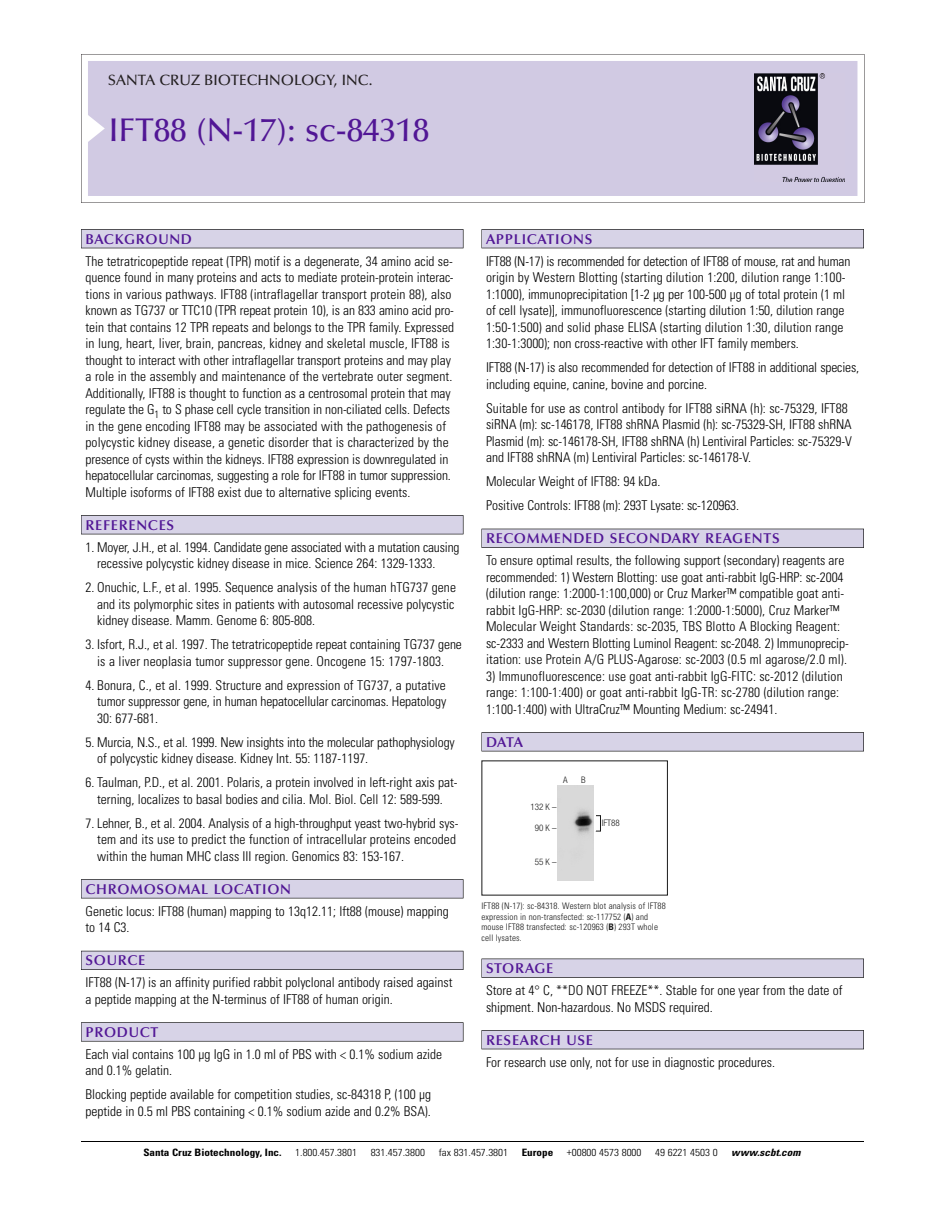
<style>
.page{position:relative;width:945px;height:1215px;background:#fff}
.page>*{position:absolute;margin:0;border:0;box-sizing:border-box;transform-origin:0 0}
.t1{font:500 33px "Optima";color:#511695}
.t2{font:500 15px "Optima";color:#231f20}
.t3{font:600 14.25px "Optima";letter-spacing:.05em;color:#511695}
.t4{font:300 condensed 13.5px/16.5px "Univers";color:#000}
.t5{font:300 condensed 10.2px "Univers";color:#000;scale:1.1 1}
.t6{font:700 condensed 10.2px "Univers";color:#000;scale:1.1 1}
.t7{font:italic 700 condensed 10.2px "Univers";letter-spacing:.005em;color:#000;scale:1.1 1}
.t8{font:9px/10.5px "Univers Condensed Light+DXEPWI";letter-spacing:.015em;color:#191919}
.t9{font:9px "Helvetica Neue Light Cond+VWLDMG";color:#191919}
.s1{font-family:"Univers Condensed Bold+RXSTMB"}
</style>
<div class="page">
<svg style="left:81px;top:54px;width:783px;height:149px"></svg>
<div style="left:88px;top:61px;width:769px;height:135px;background:#d1cae3"></div>
<img style="left:755px;top:74px;width:90px;height:108px">
<div style="left:81px;top:229px;width:382px;height:19px;background:#525156"></div>
<div style="left:81px;top:230px;width:382px;height:18px;background:#d7d3e7"></div>
<div style="left:81px;top:515px;width:382px;height:19px;background:#525155"></div>
<div style="left:81px;top:516px;width:382px;height:18px;background:#d7d3e7"></div>
<div style="left:81px;top:879px;width:382px;height:19px;background:#545357"></div>
<div style="left:81px;top:880px;width:382px;height:18px;background:#d7d3e7"></div>
<div style="left:81px;top:951px;width:382px;height:19px;background:#54535a"></div>
<div style="left:81px;top:951px;width:382px;height:18px;background:#d7d3e7"></div>
<svg style="left:81px;top:1022px;width:382px;height:20px"></svg>
<div style="left:81px;top:1023px;width:382px;height:18px;background:#d7d3e7"></div>
<div style="left:482px;top:229px;width:382px;height:19px;background:#525156"></div>
<div style="left:482px;top:230px;width:381px;height:18px;background:#d7d3e7"></div>
<div style="left:482px;top:529px;width:382px;height:19px;background:#515055"></div>
<div style="left:482px;top:529px;width:381px;height:18px;background:#d7d3e7"></div>
<div style="left:482px;top:732px;width:382px;height:19px;background:#545357"></div>
<div style="left:482px;top:733px;width:381px;height:18px;background:#d7d3e7"></div>
<div style="left:482px;top:959px;width:382px;height:19px;background:#545356"></div>
<div style="left:482px;top:959px;width:381px;height:18px;background:#d7d3e7"></div>
<div style="left:482px;top:1030px;width:382px;height:19px;background:#525156"></div>
<div style="left:482px;top:1031px;width:381px;height:18px;background:#d7d3e7"></div>
<hr style="left:81px;top:1141px;width:783px;height:1px;background:#000">
<img style="left:558px;top:786px;width:36px;height:95px">
<div style="left:596px;top:816px;width:5px;height:15px;border:1px solid #191919"></div>
<p class="t2" style="left:108px;top:74px;width:266px">SANTA CRUZ BIOTECHNOLOGY, INC.</p>
<h1 class="t1" style="left:108px;top:117px;width:323px">IFT88 (N-17): sc-84318</h1>
<p class="t3" style="left:86px;top:233px;width:108px">BACKGROUND</p>
<p class="t4" style="left:86px;top:254px;width:370px">The tetratricopeptide repeat (TPR) motif is a degenerate, 34 amino acid se&shy;quence found in many proteins and acts to mediate protein-protein interac&shy;tions in various pathways. IFT88 (intraflagellar transport protein 88), also known as TG737 or TTC10 (TPR repeat protein 10), is an 833 amino acid pro&shy;tein that contains 12 TPR repeats and belongs to the TPR family. Expressed in lung, heart, liver, brain, pancreas, kidney and skeletal muscle, IFT88 is thought to interact with other intraflagellar transport proteins and may play a role in the assembly and maintenance of the vertebrate outer segment.<br>Additionally, IFT88 is thought to function as a centrosomal protein that may regulate the G<sub>1</sub> to S phase cell cycle transition in non-ciliated cells. Defects in the gene encoding IFT88 may be associated with the pathogenesis of polycystic kidney disease, a genetic disorder that is characterized by the presence of cysts within the kidneys. IFT88 expression is downregulated in hepatocellular carcinomas, suggesting a role for IFT88 in tumor suppression.<br>Multiple isoforms of IFT88 exist due to alternative splicing events.</p>
<p class="t3" style="left:86px;top:519px;width:90px">REFERENCES</p>
<p class="t4" style="left:97px;top:540px;width:364px;text-indent:-12px">1. Moyer, J.H., et al. 1994. Candidate gene associated with a mutation causing recessive polycystic kidney disease in mice. Science 264: 1329-1333.</p>
<p class="t4" style="left:97px;top:580px;width:360px;text-indent:-12px">2. Onuchic, L.F., et al. 1995. Sequence analysis of the human hTG737 gene and its polymorphic sites in patients with autosomal recessive polycystic kidney disease. Mamm. Genome 6: 805-808.</p>
<p class="t4" style="left:86px;top:637px;width:378px;text-align:center">3. Isfort, R.J., et al. 1997. The tetratricopeptide repeat containing TG737 gene is a liver neoplasia tumor suppressor gene. Oncogene 15: 1797-1803.</p>
<p class="t4" style="left:97px;top:678px;width:351px;text-align:justify;text-indent:-12px">4. Bonura, C., et al. 1999. Structure and expression of TG737, a putative tumor suppressor gene, in human hepatocellular carcinomas. Hepatology 30: 677-681.</p>
<p class="t4" style="left:97px;top:735px;width:359px;text-indent:-12px">5. Murcia, N.S., et al. 1999. New insights into the molecular pathophysiology of polycystic kidney disease. Kidney Int. 55: 1187-1197.</p>
<p class="t4" style="left:86px;top:775px;width:374px;text-align:center">6. Taulman, P.D., et al. 2001. Polaris, a protein involved in left-right axis pat&shy;terning, localizes to basal bodies and cilia. Mol. Biol. Cell 12: 589-599.</p>
<p class="t4" style="left:97px;top:816px;width:363px;text-indent:-12px">7. Lehner, B., et al. 2004. Analysis of a high-throughput yeast two-hybrid sys&shy;tem and its use to predict the function of intracellular proteins encoded within the human MHC class III region. Genomics 83: 153-167.</p>
<p class="t3" style="left:86px;top:883px;width:207px">CHROMOSOMAL LOCATION</p>
<p class="t4" style="left:86px;top:904px;width:365px">Genetic locus: IFT88 (human) mapping to 13q12.11; Ift88 (mouse) mapping to 14 C3.</p>
<p class="t3" style="left:86px;top:955px;width:61px">SOURCE</p>
<p class="t4" style="left:86px;top:975px;width:369px">IFT88 (N-17) is an affinity purified rabbit polyclonal antibody raised against a peptide mapping at the N-terminus of IFT88 of human origin.</p>
<p class="t3" style="left:86px;top:1026px;width:74px">PRODUCT</p>
<p class="t4" style="left:86px;top:1047px;width:358px">Each vial contains 100 µg IgG in 1.0 ml of PBS with &lt; 0.1% sodium azide and 0.1% gelatin.</p>
<p class="t4" style="left:86px;top:1087px;width:347px">Blocking peptide available for competition studies, sc-84318 P, (100 µg peptide in 0.5 ml PBS containing &lt; 0.1% sodium azide and 0.2% BSA).</p>
<p class="t3" style="left:486px;top:233px;width:108px">APPLICATIONS</p>
<p class="t4" style="left:486px;top:254px;width:366px">IFT88 (N-17) is recommended for detection of IFT88 of mouse, rat and human origin by Western Blotting (starting dilution 1:200, dilution range 1:100- 1:1000), immunoprecipitation [1-2 µg per 100-500 µg of total protein (1 ml of cell lysate)], immunofluorescence (starting dilution 1:50, dilution range 1:50-1:500) and solid phase ELISA (starting dilution 1:30, dilution range 1:30-1:3000); non cross-reactive with other IFT family members.</p>
<p class="t4" style="left:486px;top:360px;width:375px">IFT88 (N-17) is also recommended for detection of IFT88 in additional species, including equine, canine, bovine and porcine.</p>
<p class="t4" style="left:486px;top:401px;width:367px">Suitable for use as control antibody for IFT88 siRNA (h): sc-75329, IFT88 siRNA (m): sc-146178, IFT88 shRNA Plasmid (h): sc-75329-SH, IFT88 shRNA Plasmid (m): sc-146178-SH, IFT88 shRNA (h) Lentiviral Particles: sc-75329-V and IFT88 shRNA (m) Lentiviral Particles: sc-146178-V.</p>
<p class="t4" style="left:486px;top:470px;width:255px;line-height:24px">Molecular Weight of IFT88: 94 kDa.<br>Positive Controls: IFT88 (m): 293T Lysate: sc-120963.</p>
<p class="t3" style="left:486px;top:533px;width:295px">RECOMMENDED SECONDARY REAGENTS</p>
<p class="t4" style="left:486px;top:553px;width:364px">To ensure optimal results, the following support (secondary) reagents are recommended: 1) Western Blotting: use goat anti-rabbit IgG-HRP: sc-2004 (dilution range: 1:2000-1:100,000) or Cruz Marker™ compatible goat anti&shy;rabbit IgG-HRP: sc-2030 (dilution range: 1:2000-1:5000), Cruz Marker™ Molecular Weight Standards: sc-2035, TBS Blotto A Blocking Reagent: sc-2333 and Western Blotting Luminol Reagent: sc-2048. 2) Immunoprecip&shy;itation: use Protein A/G PLUS-Agarose: sc-2003 (0.5 ml agarose/2.0 ml).</p>
<p class="t4" style="left:486px;top:669px;width:358px">3) Immunofluorescence: use goat anti-rabbit IgG-FITC: sc-2012 (dilution range: 1:100-1:400) or goat anti-rabbit IgG-TR: sc-2780 (dilution range:<br>1:100-1:400) with UltraCruz™ Mounting Medium: sc-24941.</p>
<p class="t3" style="left:486px;top:736px;width:39px">DATA</p>
<p class="t9" style="left:563px;top:776px;width:6px">A</p>
<p class="t9" style="left:581px;top:776px;width:6px">B</p>
<p class="t9" style="left:531px;top:803px;width:28px">132 K –</p>
<p class="t9" style="left:535px;top:824px;width:23px">90K–</p>
<p class="t9" style="left:535px;top:859px;width:23px">55K–</p>
<p class="t9" style="left:602px;top:819px;width:20px">IFT88</p>
<p class="t8" style="left:482px;top:902px;width:186px">IFT88 (N-17): sc-84318. Western blot analysis of IFT88 expression in non-transfected: sc-117752 (<span class="s1">A</span>) and mouse IFT88 transfected: sc-120963 (<span class="s1">B</span>) 293T whole cell lysates.</p>
<p class="t3" style="left:486px;top:962px;width:69px">STORAGE</p>
<p class="t4" style="left:486px;top:983px;width:358px">Store at 4° C, **DO NOT FREEZE**. Stable for one year from the date of shipment. Non-hazardous. No MSDS required.</p>
<p class="t3" style="left:486px;top:1034px;width:109px">RESEARCH USE</p>
<p class="t4" style="left:486px;top:1055px;width:290px">For research use only, not for use in diagnostic procedures.</p>
<p class="t6" style="left:143px;top:1148px;width:127px">Santa Cruz Biotechnology, Inc.</p>
<p class="t5" style="left:295px;top:1148px;width:58px">1.800.457.3801</p>
<p class="t5" style="left:371px;top:1148px;width:51px">831.457.3800</p>
<p class="t5" style="left:439px;top:1148px;width:65px">fax 831.457.3801</p>
<p class="t6" style="left:522px;top:1148px;width:30px">Europe</p>
<p class="t5" style="left:567px;top:1148px;width:69px">+00800 4573 8000</p>
<p class="t5" style="left:655px;top:1148px;width:58px">49 6221 4503 0</p>
<p class="t7" style="left:731px;top:1148px;width:64px">www.scbt.com</p>
</div>
